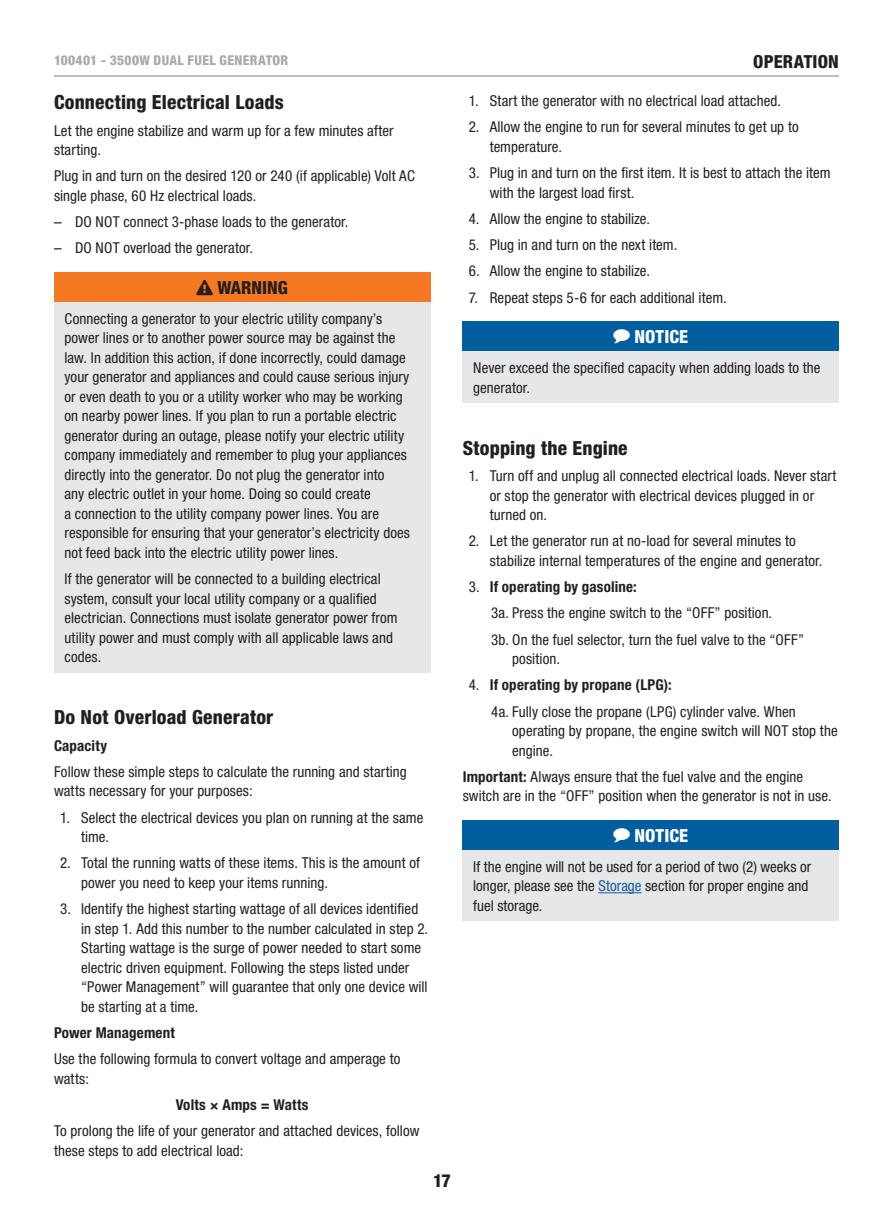
<style>
.page{position:relative;width:893px;height:1212px;background:#fff}
.page>*{position:absolute;margin:0;border:0;box-sizing:border-box;transform-origin:0 0}
.t1{font:800 condensed 19.5px "Helvetica Neue LT Std";letter-spacing:.01em;color:#231f20}
.t2{font:800 condensed 18px "Helvetica Neue LT Std";color:#231f20}
.t3{font:800 condensed 18px "Helvetica Neue LT Std";letter-spacing:.005em;color:#fff}
.t4{font:condensed 15px/19.5px "Helvetica Neue LT Std";letter-spacing:.005em;color:#231f20}
.t5{font:700 condensed 15px "Helvetica Neue LT Std";letter-spacing:.01em;color:#231f20}
.t6{font:800 condensed 13.5px "Helvetica Neue LT Std";letter-spacing:.025em;color:#a8a9ad}
.s1{font-stretch:normal}
.s2{font-weight:700}
.s3{color:#175d9e}
</style>
<div class="page">
<hr style="left:54px;top:75px;width:785px;height:2px;background:#a8a9ad">
<div style="left:54px;top:272px;width:376px;height:31px;background:#f47721"></div>
<div style="left:54px;top:303px;width:376px;height:369px;background:#e6e7e9"></div>
<div style="left:463px;top:321px;width:376px;height:31px;background:#005e9e"></div>
<div style="left:463px;top:352px;width:376px;height:51px;background:#e6e7e9"></div>
<div style="left:463px;top:820px;width:376px;height:30px;background:#005e9e"></div>
<div style="left:463px;top:850px;width:376px;height:71px;background:#e6e7e9"></div>
<hr style="left:598px;top:892px;width:43px;height:1px;background:#175d9e">
<p class="t6" style="left:54px;top:52px;width:116px">100401 - 3500W Dual</p>
<p class="t6" style="left:188px;top:52px;width:15px">Fuel</p>
<p class="t6" style="left:219px;top:52px;width:17px">Generator</p>
<p class="t2" style="left:753px;top:50px;width:21px">Operation</p>
<h1 class="t1" style="left:54px;top:90px;width:231px">Connecting Electrical Loads</h1>
<p class="t4" style="left:54px;top:120px;width:341px">Let the engine stabilize and warm up for a few minutes after starting.</p>
<p class="t4" style="left:54px;top:166px;width:362px">Plug in and turn on the desired 120 or 240 (if applicable) Volt AC single phase, 60 Hz electrical loads.</p>
<p class="t4" style="left:54px;top:212px;width:296px"><span class="s1">–</span> DO NOT connect 3-phase loads to the generator.</p>
<p class="t4" style="left:54px;top:238px;width:201px"><span class="s1">–</span> DO NOT overload the generator.</p>
<p class="t2" style="left:196px;top:276px;width:93px">❑ WARNING</p>
<p class="t4" style="left:64px;top:309px;width:347px">Connecting a generator to your electric utility company’s power lines or to another power source may be against the law. In addition this action, if done incorrectly, could damage your generator and appliances and could cause serious injury or even death to you or a utility worker who may be working on nearby power lines. If you plan to run a portable electric generator during an outage, please notify your electric utility company immediately and remember to plug your appliances directly into the generator. Do not plug the generator into<br>any electric outlet in your home. Doing so could create<br>a connection to the utility company power lines. You are responsible for ensuring that your generator’s electricity does not feed back into the electric utility power lines.</p>
<p class="t4" style="left:64px;top:569px;width:335px">If the generator will be connected to a building electrical system, consult your local utility company or a qualified electrician. Connections must isolate generator power from utility power and must comply with all applicable laws and codes.</p>
<h1 class="t1" style="left:54px;top:705px;width:221px">Do Not Overload Generator</h1>
<p class="t5" style="left:54px;top:736px;width:54px">Capacity</p>
<p class="t4" style="left:54px;top:762px;width:354px">Follow these simple steps to calculate the running and starting watts necessary for your purposes:</p>
<p class="t4" style="left:81px;top:807px;width:344px;text-indent:-21px">1. Select the electrical devices you plan on running at the same time.</p>
<p class="t4" style="left:81px;top:853px;width:341px;text-indent:-21px">2. Total the running watts of these items. This is the amount of power you need to keep your items running.</p>
<p class="t4" style="left:81px;top:899px;width:349px;text-indent:-21px">3. Identify the highest starting wattage of all devices identified in step 1. Add this number to the number calculated in step 2.<br>Starting wattage is the surge of power needed to start some electric driven equipment. Following the steps listed under “Power Management” will guarantee that only one device will be starting at a time.</p>
<p class="t5" style="left:54px;top:1023px;width:122px">Power Management</p>
<p class="t4" style="left:54px;top:1049px;width:348px">Use the following formula to convert voltage and amperage to watts:</p>
<p class="t5" style="left:176px;top:1095px;width:134px">Volts × Amps = Watts</p>
<p class="t4" style="left:54px;top:1121px;width:367px">To prolong the life of your generator and attached devices, follow these steps to add electrical load:</p>
<p class="t2" style="left:433px;top:1169px;width:19px">17</p>
<p class="t4" style="left:469px;top:91px;width:314px">1. Start the generator with no electrical load attached.</p>
<p class="t4" style="left:490px;top:117px;width:310px;text-indent:-21px">2. Allow the engine to run for several minutes to get up to temperature.</p>
<p class="t4" style="left:490px;top:163px;width:343px;text-indent:-21px">3. Plug in and turn on the first item. It is best to attach the item with the largest load first.</p>
<p class="t4" style="left:469px;top:209px;width:183px">4. Allow the engine to stabilize.</p>
<p class="t4" style="left:469px;top:235px;width:210px">5. Plug in and turn on the next item.</p>
<p class="t4" style="left:469px;top:261px;width:183px">6. Allow the engine to stabilize.</p>
<p class="t4" style="left:469px;top:287px;width:260px">7. Repeat steps 5-6 for each additional item.</p>
<p class="t3" style="left:613px;top:325px;width:76px">◆ NOTICE</p>
<p class="t4" style="left:473px;top:358px;width:349px">Never exceed the specified capacity when adding loads to the generator.</p>
<h1 class="t1" style="left:463px;top:436px;width:166px">Stopping the Engine</h1>
<p class="t4" style="left:490px;top:466px;width:348px;text-indent:-21px">1. Turn off and unplug all connected electrical loads. Never start or stop the generator with electrical devices plugged in or turned on.</p>
<p class="t4" style="left:490px;top:531px;width:334px;text-indent:-21px">2. Let the generator run at no-load for several minutes to stabilize internal temperatures of the engine and generator.</p>
<p class="t4" style="left:491px;top:573px;width:314px;line-height:26.2px;text-indent:-22px">3. <span class="s2">If operating by gasoline:<br></span>3a. Press the engine switch to the “OFF” position.<br>3b. On the fuel selector, turn the fuel valve to the “OFF”</p>
<p class="t4" style="left:512px;top:649px;width:49px">position.</p>
<p class="t4" style="left:491px;top:672px;width:306px;line-height:26.2px;text-indent:-22px">4. <span class="s2">If operating by propane (LPG):<br></span>4a. Fully close the propane (LPG) cylinder valve. When</p>
<p class="t4" style="left:512px;top:721px;width:327px">operating by propane, the engine switch will NOT stop the engine.</p>
<p class="t4" style="left:463px;top:767px;width:370px"><span class="s2">Important:</span> Always ensure that the fuel valve and the engine switch are in the “OFF” position when the generator is not in use.</p>
<p class="t3" style="left:613px;top:824px;width:76px">◆ NOTICE</p>
<p class="t4" style="left:473px;top:857px;width:339px">If the engine will not be used for a period of two (2) weeks or longer, please see the <span class="s3">Storage</span> section for proper engine and fuel storage.</p>
</div>
